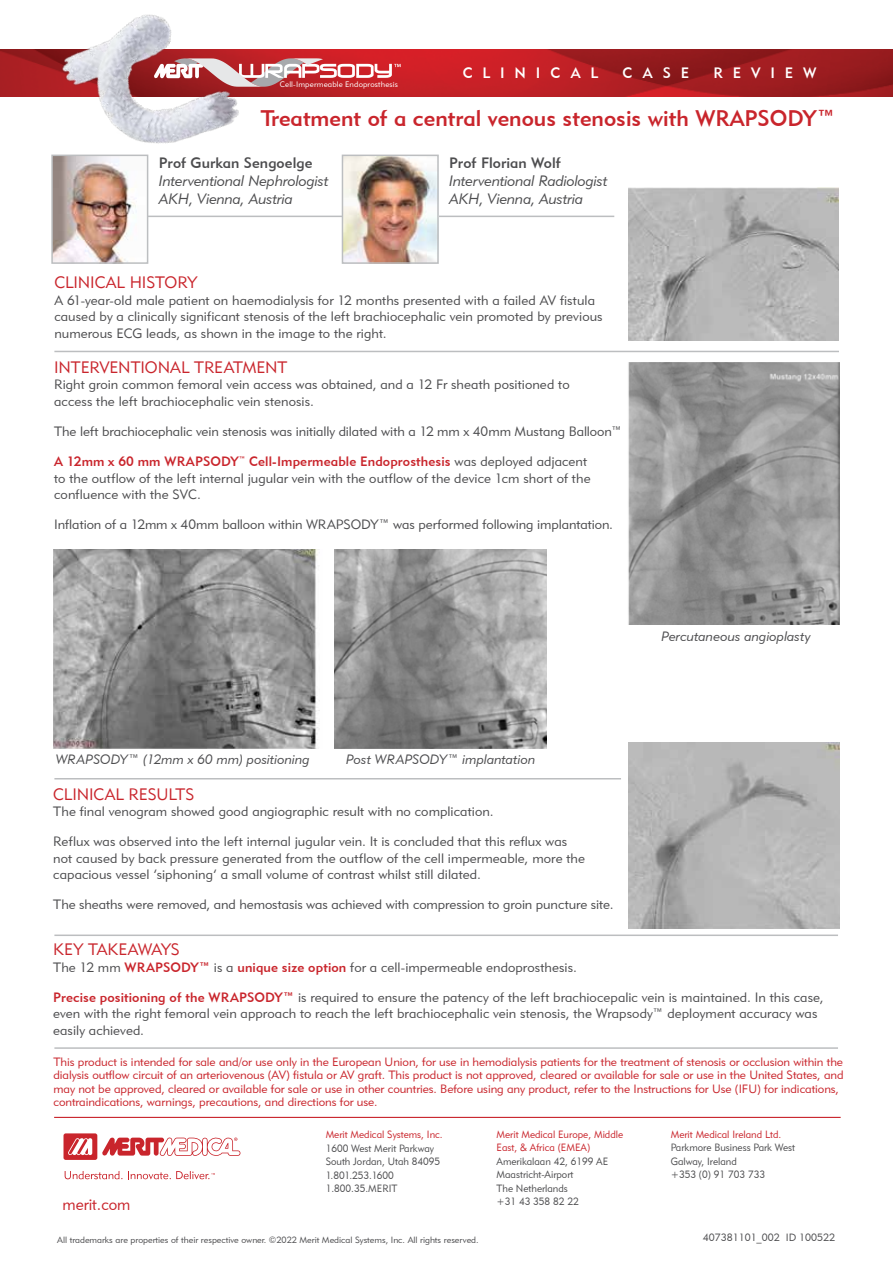
<style>
.page{position:relative;width:893px;height:1263px;background:#fff}
.page>*{position:absolute;margin:0;border:0;box-sizing:border-box;transform-origin:0 0}
.t1{font:22.5px "Geometric 415 BT Medium A";color:#c9252c}
.t2{font:16.5px "Geometric 415 BT Lite A";letter-spacing:-.005em;color:#c9252c}
.t3{font:16.5px "Geometric 415 BT Lite A";letter-spacing:-.005em;color:#c9252c;scale:.95 1}
.t4{font:15px/18px "Geometric 415 BT Lite Italic A";letter-spacing:-.005em;color:#4d4d4f}
.t5{font:15px "Geometric 415 BT Medium A";letter-spacing:.005em;color:#4d4d4f}
.t6{font:15px "Geometric 415 BT Medium A";letter-spacing:.66em;color:#fff}
.t7{font:13.5px/16.5px "Geometric 415 BT Lite A";letter-spacing:.005em;color:#4d4d4f}
.t8{font:13.5px "Geometric 415 BT Lite Italic A";letter-spacing:.005em;color:#4d4d4f}
.t9{font:13.5px "Geometric 415 BT Medium A";letter-spacing:.01em;color:#c9252c}
.t10{font:12px/13.5px "Geometric 415 BT Lite A";letter-spacing:-.005em;color:#c9252c}
.t11{font:10.5px/13.5px "Geometric 415 BT Lite A";color:#4d4d4f;scale:.95 1}
.t12{font:10.5px/13.5px "Geometric 415 BT Lite A";color:#c9252c;scale:.95 1}
.t13{font:10.5px "Geometric 415 BT Lite A";color:#4d4d4f}
.t14{font:9px "Geometric 415 BT Lite A";color:#4d4d4f}
.t15{font:7.95px "Geometric 415 BT Lite A";letter-spacing:.02em;color:#fff}
.s1{font-family:"Geometric 415 BT Lite A";color:#4d4d4f}
.s2{font-family:"Geometric 415 BT Medium A";color:#c9252c}
</style>
<div class="page">
<img style="left:0;top:50px;width:893px;height:46px">
<hr style="left:53px;top:216px;width:561px;height:1px;background:#bcbec0">
<hr style="left:54px;top:351px;width:785px;height:1px;background:#bcbec0">
<hr style="left:54px;top:778px;width:567px;height:1px;background:#bcbec0">
<hr style="left:54px;top:934px;width:784px;height:2px;background:#bcbec0">
<hr style="left:54px;top:1047px;width:784px;height:2px;background:#bcbec0">
<img style="left:18px;top:14px;width:278px;height:197px">
<svg style="left:154px;top:58px;width:247px;height:29px"></svg>
<img style="left:54px;top:158px;width:91px;height:103px">
<div style="left:51px;top:155px;width:97px;height:109px;border:2px solid #bcbec0"></div>
<img style="left:345px;top:158px;width:91px;height:103px">
<div style="left:342px;top:155px;width:97px;height:109px;border:2px solid #bcbec0"></div>
<img style="left:629px;top:188px;width:209px;height:153px">
<img style="left:628px;top:362px;width:212px;height:262px">
<img style="left:53px;top:550px;width:267px;height:199px">
<img style="left:335px;top:550px;width:211px;height:199px">
<img style="left:629px;top:743px;width:211px;height:185px">
<hr style="left:54px;top:1117px;width:787px;height:1px;background:#c9252c">
<svg style="left:65px;top:1171px;width:57px;height:8px"></svg>
<svg style="left:128px;top:1171px;width:87px;height:8px"></svg>
<svg style="left:64px;top:1133px;width:176px;height:27px"></svg>
<p class="t6" style="left:463px;top:67px;width:137px">CLINICAL</p>
<p class="t6" style="left:622px;top:67px;width:68px">CASE</p>
<p class="t6" style="left:713px;top:67px;width:105px">REVIEW</p>
<h1 class="t1" style="left:261px;top:110px;width:576px">Treatment of a central venous stenosis with WRAPSODY™</h1>
<p class="t15" style="left:280px;top:81px;width:120px">Cell-Impermeable Endoprosthesis</p>
<p class="t5" style="left:159px;top:157px;width:155px">Prof Gurkan Sengoelge</p>
<p class="t4" style="left:159px;top:173px;width:171px">Interventional Nephrologist<br>AKH, Vienna, Austria</p>
<p class="t5" style="left:449px;top:157px;width:113px">Prof Florian Wolf</p>
<p class="t4" style="left:449px;top:173px;width:160px">Interventional Radiologist<br>AKH, Vienna, Austria</p>
<p class="t2" style="left:54px;top:276px;width:144px">CLINICAL HISTORY</p>
<p class="t7" style="left:54px;top:293px;width:550px">A 61-year-old male patient on haemodialysis for 12 months presented with a failed AV fistula caused by a clinically significant stenosis of the left brachiocephalic vein promoted by previous numerous ECG leads, as shown in the image to the right.</p>
<p class="t2" style="left:54px;top:361px;width:235px">INTERVENTIONAL TREATMENT</p>
<p class="t7" style="left:54px;top:378px;width:517px">Right groin common femoral vein access was obtained, and a 12 Fr sheath positioned to access the left brachiocephalic vein stenosis.</p>
<p class="t7" style="left:54px;top:424px;width:572px">The left brachiocephalic vein stenosis was initially dilated with a 12 mm x 40mm Mustang Balloon™.</p>
<p class="t9" style="left:54px;top:456px;width:535px">A 12mm x 60 mm WRAPSODY<sup>™</sup> Cell-Impermeable Endoprosthesis <span class="s1">was deployed adjacent</span></p>
<p class="t7" style="left:54px;top:471px;width:538px">to the outflow of the left internal jugular vein with the outflow of the device 1cm short of the confluence with the SVC.</p>
<p class="t7" style="left:54px;top:517px;width:560px">Inflation of a 12mm x 40mm balloon within WRAPSODY™ was performed following implantation.</p>
<p class="t8" style="left:661px;top:631px;width:151px">Percutaneous angioplasty</p>
<p class="t8" style="left:56px;top:754px;width:256px">WRAPSODY™ (12mm x 60 mm) positioning</p>
<p class="t8" style="left:346px;top:754px;width:191px">Post WRAPSODY™ implantation</p>
<p class="t2" style="left:53px;top:787px;width:143px">CLINICAL RESULTS</p>
<p class="t7" style="left:53px;top:804px;width:442px">The final venogram showed good angiographic result with no complication.</p>
<p class="t7" style="left:53px;top:834px;width:533px">Reflux was observed into the left internal jugular vein. It is concluded that this reflux was not caused by back pressure generated from the outflow of the cell impermeable, more the capacious vessel ‘siphoning’ a small volume of contrast whilst still dilated.</p>
<p class="t7" style="left:53px;top:897px;width:562px">The sheaths were removed, and hemostasis was achieved with compression to groin puncture site.</p>
<p class="t2" style="left:53px;top:943px;width:128px">KEY TAKEAWAYS</p>
<p class="t7" style="left:53px;top:960px;width:525px">The 12 mm <span class="s2">WRAPSODY™</span> is a <span class="s2">unique size option</span> for a cell-impermeable endoprosthesis.</p>
<p class="t7" style="left:53px;top:990px;width:772px"><span class="s2">Precise positioning of the WRAPSODY™</span> is required to ensure the patency of the left brachiocepalic vein is maintained. In this case, even with the right femoral vein approach to reach the left brachiocephalic vein stenosis, the Wrapsody™ deployment accuracy was easily achieved.</p>
<p class="t10" style="left:53px;top:1056px;width:792px">This product is intended for sale and/or use only in the European Union, for use in hemodialysis patients for the treatment of stenosis or occlusion within the dialysis outflow circuit of an arteriovenous (AV) fistula or AV graft. This product is not approved, cleared or available for sale or use in the United States, and may not be approved, cleared or available for sale or use in other countries. Before using any product, refer to the Instructions for Use (IFU) for indications, contraindications, warnings, precautions, and directions for use.</p>
<p class="t12" style="left:326px;top:1129px;width:125px">Merit Medical Systems, Inc.</p>
<p class="t11" style="left:326px;top:1142px;width:122px">1600 West Merit Parkway<br>South Jordan, Utah 84095<br>1.801.253.1600<br>1.800.35.MERIT</p>
<p class="t12" style="left:671px;top:1128px;width:118px">Merit Medical Ireland Ltd.</p>
<p class="t11" style="left:671px;top:1142px;width:132px">Parkmore Business Park West<br>Galway, Ireland<br>+353 (0) 91 703 733</p>
<p class="t12" style="left:497px;top:1128px;width:135px">Merit Medical Europe, Middle<br>East, &amp; Africa (EMEA)</p>
<p class="t11" style="left:497px;top:1155px;width:119px">Amerikalaan 42, 6199 AE<br>Maastricht-Airport<br>The Netherlands<br>+31 43 358 82 22</p>
<p class="t3" style="left:63px;top:1198px;width:73px">merit.com</p>
<p class="t14" style="left:57px;top:1236px;width:423px">All trademarks are properties of their respective owner. ©2022 Merit Medical Systems, Inc. All rights reserved.</p>
<p class="t13" style="left:703px;top:1233px;width:134px">407381101_002 ID 100522</p>
</div>
